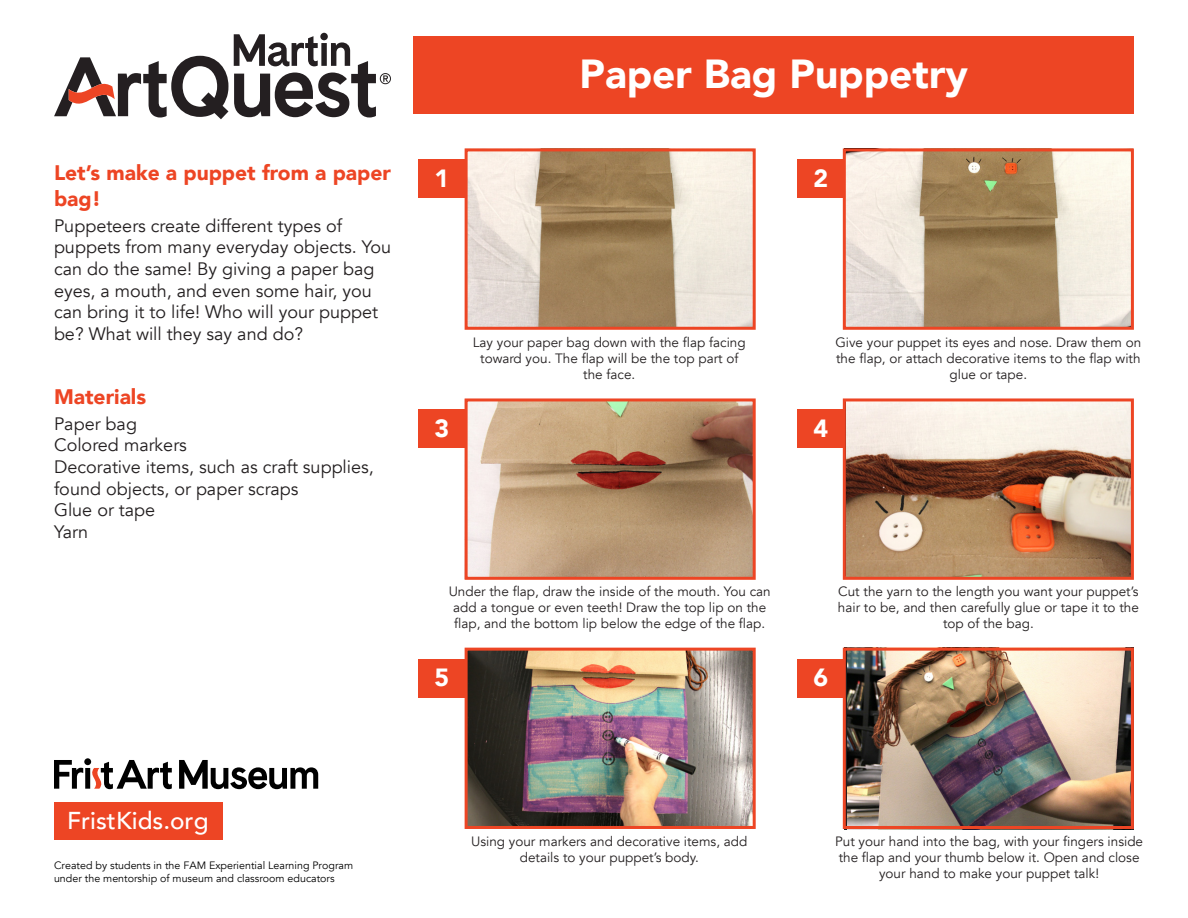
<style>
.page{position:relative;width:1188px;height:918px;background:#fff}
.page>*{position:absolute;margin:0;border:0;box-sizing:border-box;transform-origin:0 0}
.t1{font:900 40.5px "Avenir";color:#fff}
.t2{font:900 24.9px "Avenir";color:#fff}
.t3{font:500 24.45px "Avenir";color:#fff}
.BODY_BOLD{font:900 21px/25.2px "Avenir";color:#ed4524}
.Paragraph_Style_1{font:900 21px "Avenir";color:#ed4524}
.BODY_TEXT{font:18px/21.6px "Avenir";color:#231f20}
.t4{font:13.5px/16.2px "Avenir";color:#231f20;text-align:center}
.t5{font:10.65px/12.8px "Avenir";color:#000}
</style>
<div class="page">
<div style="left:418px;top:159px;width:47px;height:39px;background:#ed4524"></div>
<div style="left:54px;top:802px;width:168px;height:37px;background:#ed4524"></div>
<svg style="left:54px;top:56px;width:174px;height:63px"></svg>
<div style="left:414px;top:36px;width:720px;height:77px;background:#ed4524"></div>
<svg style="left:54px;top:758px;width:118px;height:31px"></svg>
<svg style="left:179px;top:760px;width:139px;height:29px"></svg>
<img style="left:463px;top:148px;width:671px;height:682px">
<div style="left:798px;top:159px;width:46px;height:39px;background:#ed4524"></div>
<div style="left:418px;top:409px;width:47px;height:39px;background:#ed4524"></div>
<div style="left:798px;top:409px;width:46px;height:39px;background:#ed4524"></div>
<div style="left:418px;top:659px;width:47px;height:38px;background:#ed4524"></div>
<div style="left:798px;top:659px;width:46px;height:38px;background:#ed4524"></div>
<svg style="left:234px;top:33px;width:157px;height:85px"></svg>
<p class="BODY_BOLD" style="left:54px;top:160px;width:339px">Let’s make a puppet from a paper bag!</p>
<p class="BODY_TEXT" style="left:54px;top:215px;width:339px">Puppeteers create different types of puppets from many everyday objects. You can do the same! By giving a paper bag eyes, a mouth, and even some hair, you can bring it to life! Who will your puppet be? What will they say and do?</p>
<p class="Paragraph_Style_1" style="left:54px;top:378px;width:94px">Materials</p>
<p class="BODY_TEXT" style="left:54px;top:413px;width:84px">Paper bag</p>
<p class="BODY_TEXT" style="left:54px;top:435px;width:134px">Colored markers</p>
<p class="BODY_TEXT" style="left:54px;top:456px;width:321px">Decorative items, such as craft supplies, found objects, or paper scraps</p>
<p class="BODY_TEXT" style="left:54px;top:499px;width:103px">Glue or tape</p>
<p class="BODY_TEXT" style="left:54px;top:521px;width:36px">Yarn</p>
<p class="t1" style="left:579px;top:40px;width:390px">Paper Bag Puppetry</p>
<h2 class="t2" style="left:434px;top:157px;width:16px">1</h2>
<h2 class="t2" style="left:814px;top:157px;width:16px">2</h2>
<p class="t4" style="left:473px;top:334px;width:274px">Lay your paper bag down with the flap facing toward you. The flap will be the top part of the face.</p>
<p class="t4" style="left:835px;top:334px;width:308px">Give your puppet its eyes and nose. Draw them on the flap, or attach decorative items to the flap with glue or tape.</p>
<h2 class="t2" style="left:434px;top:407px;width:16px">3</h2>
<h2 class="t2" style="left:814px;top:407px;width:16px">4</h2>
<p class="t4" style="left:449px;top:583px;width:324px">Under the flap, draw the inside of the mouth. You can add a tongue or even teeth! Draw the top lip on the flap, and the bottom lip below the edge of the flap.</p>
<p class="t4" style="left:838px;top:583px;width:302px">Cut the yarn to the length you want your puppet’s hair to be, and then carefully glue or tape it to the top of the bag.</p>
<h2 class="t2" style="left:434px;top:656px;width:16px">5</h2>
<h2 class="t2" style="left:814px;top:656px;width:16px">6</h2>
<h3 class="t3" style="left:67px;top:800px;width:143px">FristKids.org</h3>
<p class="t5" style="left:54px;top:860px;width:301px">Created by students in the FAM Experiential Learning Program under the mentorship of museum and classroom educators</p>
<p class="t4" style="left:471px;top:833px;width:278px">Using your markers and decorative items, add details to your puppet’s body.</p>
<p class="t4" style="left:835px;top:833px;width:309px">Put your hand into the bag, with your fingers inside the flap and your thumb below it. Open and close your hand to make your puppet talk!</p>
</div>
